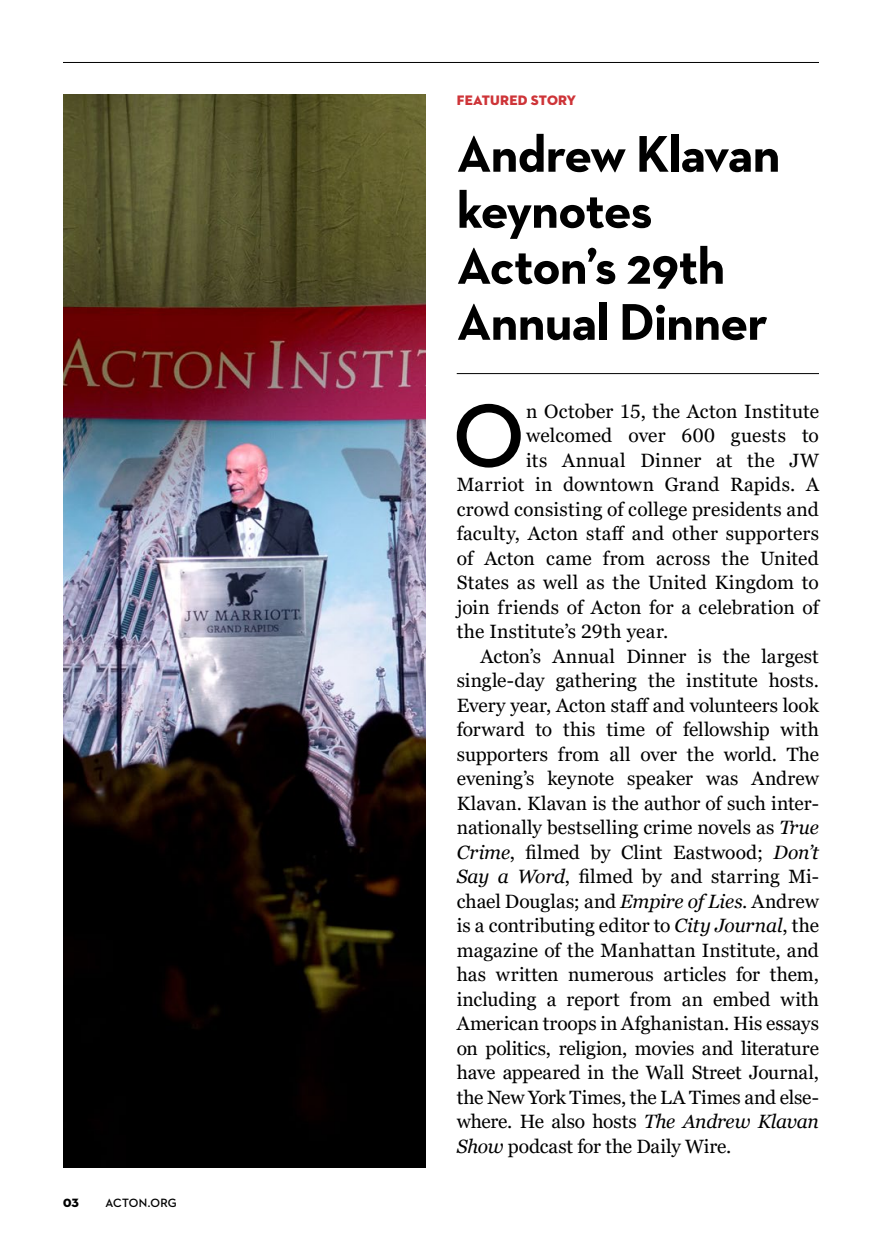
<style>
.page{position:relative;width:882px;height:1260px;background:#fff}
.page>*{position:absolute;margin:0;border:0;box-sizing:border-box;transform-origin:0 0}
.t1{font:600 91.35px "Neutraface 2 Text";color:#000}
.t2{font:700 52.5px/56px "Neutraface 2 Text";letter-spacing:-.02em;color:#000}
.t3{font:19.25px "Georgia Pro";color:#000}
.t4{font:19.25px "Georgia Pro";letter-spacing:.02em;color:#000}
.t5{font:14px "Neutraface 2 Display Titling";letter-spacing:.015em;color:#ce3438}
.t6{font:700 12.25px "Neutraface 2 Display";letter-spacing:.015em;color:#000}
.t7{font:12.25px "Neutraface 2 Display Titling";color:#000}
.s1{font-family:"Georgia";font-style:italic}
</style>
<div class="page">
<img style="left:63px;top:94px;width:362px;height:1074px">
<hr style="left:457px;top:373px;width:362px;height:1px;background:#000">
<hr style="left:63px;top:62px;width:756px;height:1px;background:#000">
<p class="t7" style="left:63px;top:1195px;width:17px">03</p>
<p class="t6" style="left:106px;top:1196px;width:73px">ACTON.ORG</p>
<p class="t5" style="left:457px;top:92px;width:121px">FEATURED STORY</p>
<h2 class="t2" style="left:457px;top:125px;width:325px">Andrew Klavan keynotes<br>Acton’s 29th<br>Annual Dinner</h2>
<h1 class="t1" style="left:452px;top:378px;width:75px">O</h1>
<p class="t3" style="left:526px;top:400px;width:294px">n October 15, the Acton Institute</p>
<p class="t3" style="left:526px;top:425px;width:294px">welcomed over 600 guests to</p>
<p class="t4" style="left:526px;top:449px;width:294px">its Annual Dinner at the JW</p>
<p class="t3" style="left:457px;top:474px;width:364px">Marriot in downtown Grand Rapids. A</p>
<p class="t3" style="left:457px;top:498px;width:364px">crowd consisting of college presidents and</p>
<p class="t3" style="left:457px;top:523px;width:364px">faculty, Acton staff and other supporters</p>
<p class="t3" style="left:457px;top:547px;width:364px">of Acton came from across the United</p>
<p class="t3" style="left:457px;top:572px;width:364px">States as well as the United Kingdom to</p>
<p class="t3" style="left:457px;top:596px;width:364px">join friends of Acton for a celebration of</p>
<p class="t3" style="left:457px;top:621px;width:213px">the Institute’s 29th year.</p>
<p class="t3" style="left:480px;top:645px;width:340px">Acton’s Annual Dinner is the largest</p>
<p class="t3" style="left:457px;top:670px;width:364px">single-day gathering the institute hosts.</p>
<p class="t3" style="left:457px;top:694px;width:364px">Every year, Acton staff and volunteers look</p>
<p class="t3" style="left:457px;top:719px;width:364px">forward to this time of fellowship with</p>
<p class="t3" style="left:457px;top:743px;width:364px">supporters from all over the world. The</p>
<p class="t3" style="left:457px;top:768px;width:364px">evening’s keynote speaker was Andrew</p>
<p class="t3" style="left:457px;top:792px;width:364px">Klavan. Klavan is the author of such inter-</p>
<p class="t3" style="left:457px;top:817px;width:364px">nationally bestselling crime novels as <span class="s1">True</span></p>
<p class="t3" style="left:457px;top:841px;width:364px"><span class="s1">Crime</span>, filmed by Clint Eastwood; <span class="s1">Don’t</span></p>
<p class="t3" style="left:457px;top:866px;width:364px"><span class="s1">Say a Word</span>, filmed by and starring Mi-</p>
<p class="t3" style="left:457px;top:890px;width:364px">chael Douglas; and <span class="s1">Empire of Lies</span>. Andrew</p>
<p class="t3" style="left:457px;top:915px;width:364px">is a contributing editor to <span class="s1">City Journal</span>, the</p>
<p class="t3" style="left:457px;top:939px;width:364px">magazine of the Manhattan Institute, and</p>
<p class="t3" style="left:457px;top:964px;width:364px">has written numerous articles for them,</p>
<p class="t3" style="left:457px;top:988px;width:364px">including a report from an embed with</p>
<p class="t3" style="left:457px;top:1013px;width:364px">American troops in Afghanistan. His essays</p>
<p class="t3" style="left:457px;top:1037px;width:364px">on politics, religion, movies and literature</p>
<p class="t3" style="left:457px;top:1062px;width:364px">have appeared in the Wall Street Journal,</p>
<p class="t3" style="left:457px;top:1086px;width:364px">the New York Times, the LA Times and else-</p>
<p class="t3" style="left:457px;top:1111px;width:364px">where. He also hosts <span class="s1">The Andrew Klavan</span></p>
<p class="t3" style="left:457px;top:1135px;width:276px"><span class="s1">Show</span> podcast for the Daily Wire.</p>
</div>
